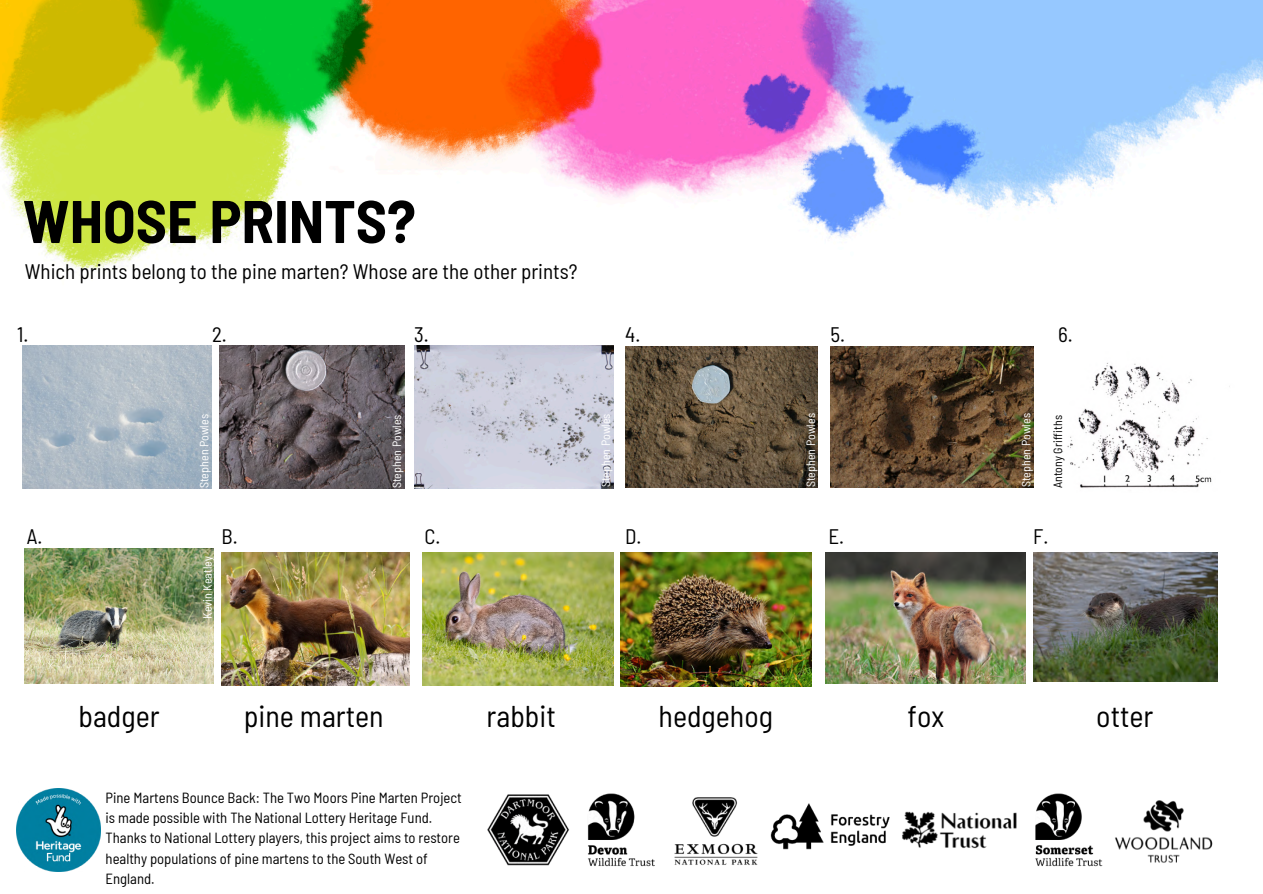
<style>
.page{position:relative;width:1263px;height:894px;background:#fff}
.page>*{position:absolute;margin:0;border:0;box-sizing:border-box;transform-origin:0 0}
.t1{font:700 semi-condensed 60px "Barlow";color:#000}
.t2{font:semi-condensed 30px "Barlow";color:#000}
.t3{font:semi-condensed 21px "Barlow";color:#000}
.t4{font:semi-condensed 14.7px/20.2px "Barlow";color:#000}
.t5{font:semi-condensed 12px "Barlow";color:#fff}
.t6{font:semi-condensed 12px "Barlow";color:#000}
</style>
<div class="page">
<img style="left:0;top:0;width:1263px;height:872px">
<img style="left:830px;top:347px;width:203px;height:140px">
<img style="left:25px;top:548px;width:189px;height:135px">
<img style="left:23px;top:345px;width:189px;height:143px">
<img style="left:220px;top:345px;width:184px;height:143px">
<img style="left:414px;top:345px;width:199px;height:143px">
<img style="left:625px;top:346px;width:193px;height:141px">
<img style="left:620px;top:552px;width:191px;height:134px">
<img style="left:422px;top:552px;width:191px;height:133px">
<img style="left:826px;top:552px;width:200px;height:131px">
<img style="left:221px;top:552px;width:188px;height:133px">
<img style="left:1036px;top:352px;width:198px;height:140px">
<img style="left:1033px;top:552px;width:185px;height:129px">
<img style="left:17px;top:788px;width:83px;height:83px">
<img style="left:483px;top:742px;width:760px;height:130px">
<h4 class="t1" style="left:23px;top:183px;width:394px">WHOSE PRINTS?</h4>
<h4 class="t3" style="left:25px;top:258px;width:554px">Which prints belong to the pine marten? Whose are the other prints?</h4>
<h3 class="t3" style="left:17px;top:321px;width:13px">1.</h3>
<p class="t3" style="left:212px;top:321px;width:16px">2.</p>
<h3 class="t3" style="left:414px;top:321px;width:16px">3.</h3>
<p class="t3" style="left:625px;top:321px;width:17px">4.</p>
<h2 class="t3" style="left:830px;top:321px;width:16px">5.</h2>
<h2 class="t3" style="left:1058px;top:321px;width:16px">6.</h2>
<p class="t5" style="left:196px;top:488px;width:76px;rotate:-90deg">Stephen Powles</p>
<p class="t5" style="left:389px;top:488px;width:75px;rotate:-90deg">Stephen Powles</p>
<p class="t5" style="left:598px;top:487px;width:75px;rotate:-90deg">Stephen Powles</p>
<p class="t5" style="left:803px;top:487px;width:76px;rotate:-90deg">Stephen Powles</p>
<h3 class="t5" style="left:1018px;top:487px;width:76px;rotate:-90deg">Stephen Powles</h3>
<p class="t6" style="left:1050px;top:488px;width:74px;rotate:-90deg">Antony Griffiths</p>
<h2 class="t3" style="left:27px;top:523px;width:17px">A.</h2>
<h2 class="t3" style="left:221px;top:523px;width:18px">B.</h2>
<h2 class="t3" style="left:424px;top:523px;width:17px">C.</h2>
<h2 class="t3" style="left:625px;top:523px;width:18px">D.</h2>
<p class="t3" style="left:828px;top:523px;width:17px">E.</p>
<h5 class="t3" style="left:1033px;top:523px;width:17px">F.</h5>
<p class="t5" style="left:200px;top:618px;width:64px;rotate:-90deg">Kevin Keatley</p>
<h3 class="t2" style="left:79px;top:696px;width:83px">badger</h3>
<p class="t2" style="left:244px;top:696px;width:142px">pine marten</p>
<p class="t2" style="left:487px;top:696px;width:71px">rabbit</p>
<p class="t2" style="left:659px;top:696px;width:116px">hedgehog</p>
<h3 class="t2" style="left:908px;top:696px;width:38px">fox</h3>
<h3 class="t2" style="left:1096px;top:696px;width:59px">otter</h3>
<p class="t4" style="left:106px;top:786px;width:358px">Pine Martens Bounce Back: The Two Moors Pine Marten Project is made possible with The National Lottery Heritage Fund.<br>Thanks to National Lottery players, this project aims to restore healthy populations of pine martens to the South West of England.</p>
</div>
